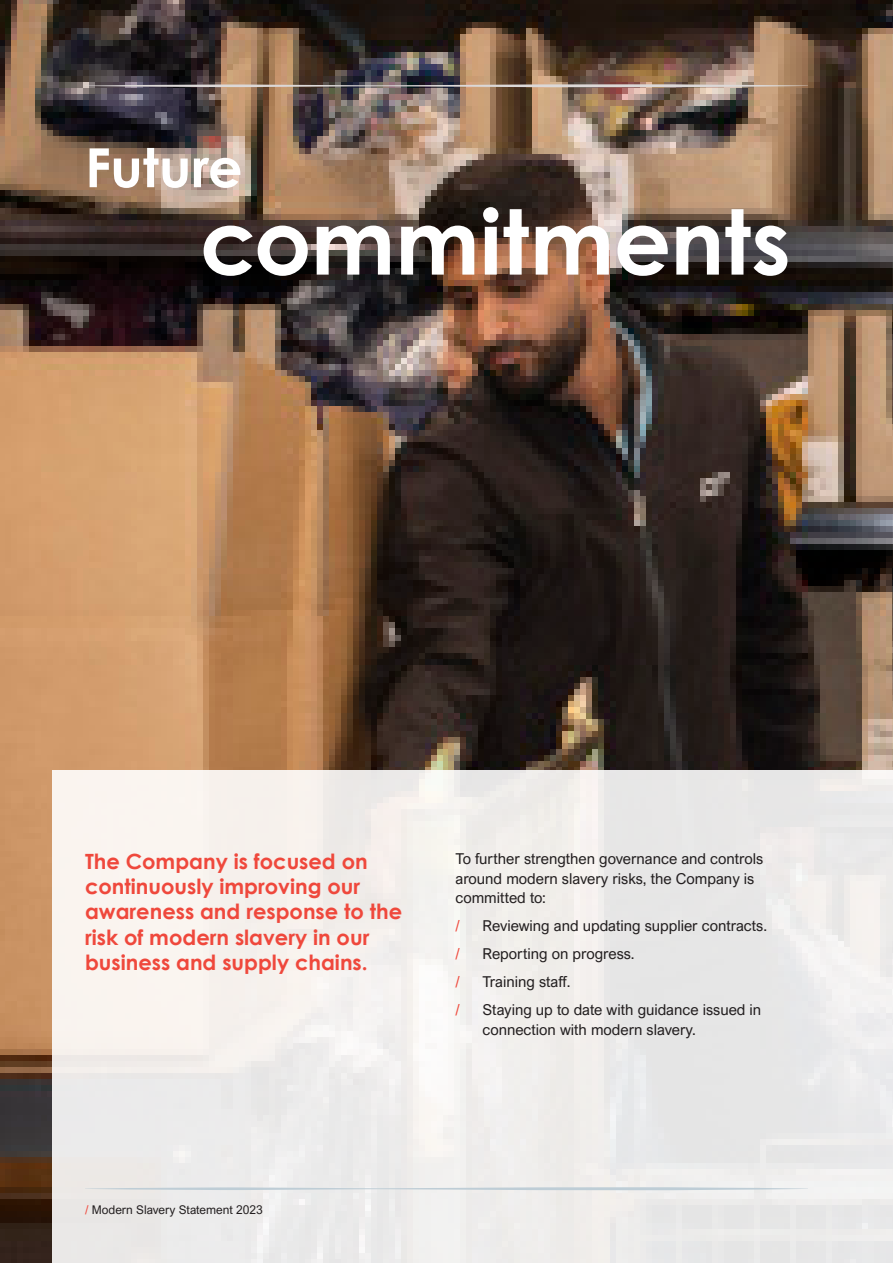
<style>
.page{position:relative;width:893px;height:1263px;background:#fff}
.page>*{position:absolute;margin:0;border:0;box-sizing:border-box;transform-origin:0 0}
.PD_Section_Heading{font:700 90px "Century Gothic Pro";color:#fff}
.PD_Section_Heading-2{font:700 54px "Century Gothic";color:#fff}
.PD_Heading_3{font:700 21px/25.2px "Century Gothic";color:#ef483c}
.PD_Body{font:15px/19.5px "Arial Nova";color:#231f20}
.t1{font:15px "Arial Nova";color:#ef483c}
.t2{font:12px "Arial Nova";color:#231f20}
.s1{color:#ef483c}
</style>
<div class="page">
<img style="left:0;top:0;width:893px;height:1263px">
<div style="left:52px;top:770px;width:841px;height:493px;background:#efedeb"></div>
<svg style="left:85px;top:1187px;width:723px;height:3px"></svg>
<svg style="left:85px;top:84px;width:723px;height:3px;background:#b6ada9"></svg>
<p class="PD_Section_Heading-2" style="left:85px;top:127px;width:159px">Future</p>
<p class="PD_Section_Heading" style="left:200px;top:186px;width:592px">commitments</p>
<p class="PD_Heading_3" style="left:85px;top:848px;width:319px">The Company is focused on continuously improving our awareness and response to the risk of modern slavery in our business and supply chains.</p>
<p class="PD_Body" style="left:455px;top:849px;width:309px">To further strengthen governance and controls around modern slavery risks, the Company is committed to:</p>
<p class="t1" style="left:455px;top:917px;width:6px">/</p>
<p class="PD_Body" style="left:482px;top:916px;width:286px">Reviewing and updating supplier contracts.</p>
<p class="t1" style="left:455px;top:945px;width:6px">/</p>
<p class="PD_Body" style="left:482px;top:944px;width:154px">Reporting on progress.</p>
<p class="t1" style="left:455px;top:973px;width:6px">/</p>
<p class="PD_Body" style="left:482px;top:972px;width:90px">Training staff.</p>
<p class="t1" style="left:455px;top:1001px;width:6px">/</p>
<p class="PD_Body" style="left:482px;top:1000px;width:280px">Staying up to date with guidance issued in connection with modern slavery.</p>
<p class="t2" style="left:85px;top:1203px;width:179px"><span class="s1">/</span> Modern Slavery Statement 2023</p>
</div>
